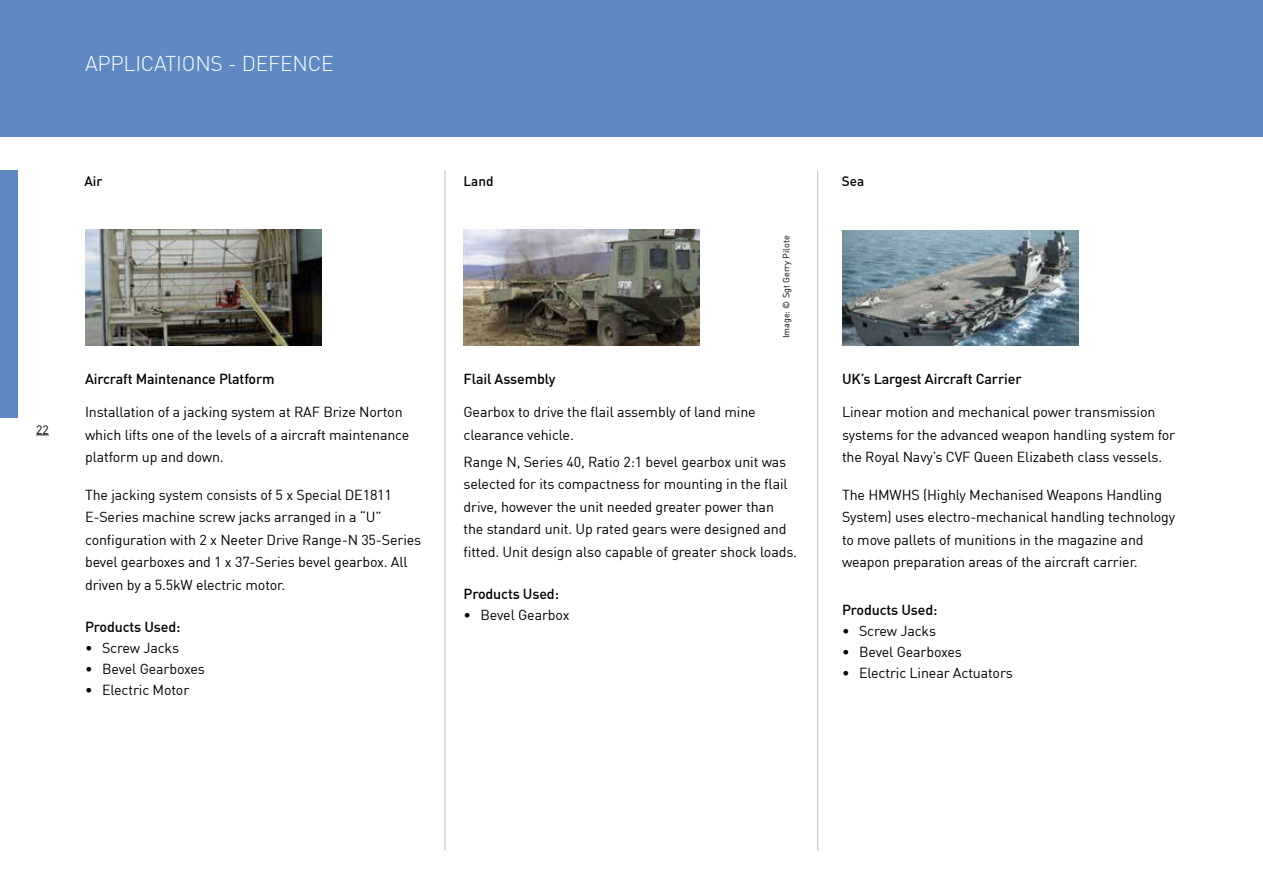
<style>
.page{position:relative;width:1263px;height:893px;background:#fff}
.page>*{position:absolute;margin:0;border:0;box-sizing:border-box;transform-origin:0 0}
.t1{font:300 21px "DIN";letter-spacing:-.01em;color:#fff}
.t2{font:14.25px/22.5px "DIN";letter-spacing:-.01em;color:#000}
.t3{font:500 14.25px "DIN";letter-spacing:-.01em;color:#000}
.t4{font:500 13.5px "DIN";color:#000}
.t5{font:12px "DIN";color:#000}
.t6{font:9px "DIN";color:#000}
</style>
<div class="page">
<hr style="left:445px;top:170px;width:1px;height:680px;background:#c0c1c2">
<hr style="left:817px;top:170px;width:1px;height:680px;background:#c0c1c2">
<svg style="left:36px;top:435px;width:13px;height:1px"></svg>
<div style="left:0;top:0;width:1263px;height:136px;background:#5e89c2"></div>
<div style="left:0;top:170px;width:17px;height:247px;background:#5e89c2"></div>
<img style="left:85px;top:230px;width:236px;height:115px">
<img style="left:463px;top:230px;width:236px;height:115px">
<img style="left:842px;top:230px;width:236px;height:115px">
<h1 class="t1" style="left:85px;top:50px;width:250px">APPLICATIONS - DEFENCE</h1>
<p class="t5" style="left:36px;top:422px;width:14px">22</p>
<p class="t4" style="left:84px;top:173px;width:19px">Air</p>
<p class="t4" style="left:463px;top:173px;width:32px">Land</p>
<p class="t4" style="left:842px;top:173px;width:24px">Sea</p>
<p class="t3" style="left:85px;top:370px;width:191px">Aircraft Maintenance Platform</p>
<p class="t2" style="left:85px;top:400px;width:326px">Installation of a jacking system at RAF Brize Norton which lifts one of the levels of a aircraft maintenance platform up and down.</p>
<p class="t2" style="left:85px;top:483px;width:338px">The jacking system consists of 5 x Special DE1811<br>E-Series machine screw jacks arranged in a “U” configuration with 2 x Neeter Drive Range-N 35-Series bevel gearboxes and 1 x 37-Series bevel gearbox. All driven by a 5.5kW electric motor.</p>
<p class="t3" style="left:85px;top:617px;width:97px">Products Used:</p>
<p class="t2" style="left:85px;top:636px;width:96px">• Screw Jacks</p>
<p class="t2" style="left:85px;top:657px;width:121px">• Bevel Gearboxes</p>
<p class="t2" style="left:85px;top:678px;width:106px">• Electric Motor</p>
<p class="t6" style="left:781px;top:338px;width:104px;rotate:-90deg">Image: © Sgt Gerry Pilote</p>
<p class="t3" style="left:463px;top:370px;width:93px">Flail Assembly</p>
<p class="t2" style="left:463px;top:400px;width:294px">Gearbox to drive the flail assembly of land mine clearance vehicle.</p>
<p class="t2" style="left:463px;top:450px;width:335px">Range N, Series 40, Ratio 2:1 bevel gearbox unit was selected for its compactness for mounting in the flail drive, however the unit needed greater power than the standard unit. Up rated gears were designed and fitted. Unit design also capable of greater shock loads.</p>
<p class="t3" style="left:463px;top:584px;width:97px">Products Used:</p>
<p class="t2" style="left:463px;top:603px;width:107px">• Bevel Gearbox</p>
<p class="t3" style="left:842px;top:370px;width:181px">UK’s Largest Aircraft Carrier</p>
<p class="t2" style="left:842px;top:400px;width:335px">Linear motion and mechanical power transmission systems for the advanced weapon handling system for the Royal Navy’s CVF Queen Elizabeth class vessels.</p>
<p class="t2" style="left:842px;top:483px;width:335px">The HMWHS (Highly Mechanised Weapons Handling System) uses electro-mechanical handling technology to move pallets of munitions in the magazine and weapon preparation areas of the aircraft carrier.</p>
<p class="t3" style="left:842px;top:601px;width:97px">Products Used:</p>
<p class="t2" style="left:842px;top:619px;width:96px">• Screw Jacks</p>
<p class="t2" style="left:842px;top:640px;width:121px">• Bevel Gearboxes</p>
<p class="t2" style="left:842px;top:661px;width:172px">• Electric Linear Actuators</p>
</div>
